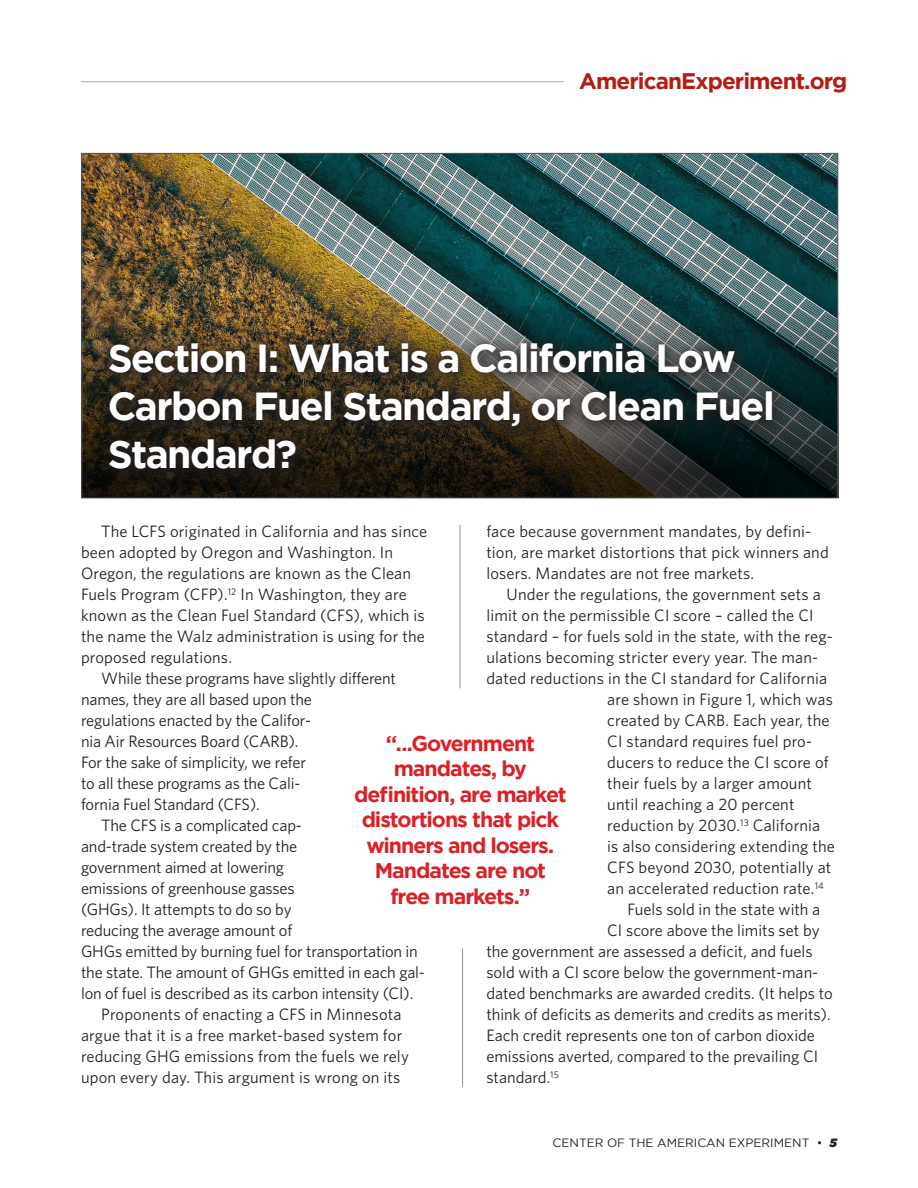
<style>
.page{position:relative;width:918px;height:1188px;background:#fff}
.page>*{position:absolute;margin:0;border:0;box-sizing:border-box;transform-origin:0 0}
.Normal_wrd_20{font:700 39px/48px "Gotham";letter-spacing:-.04em;color:#fff}
.t1{font:700 22.5px "Gotham";letter-spacing:-.04em;color:#b41d15}
.t2{font:700 21.3px/25.5px "Gotham";letter-spacing:-.05em;color:#da2128;text-align:center}
.Normal_wrd_20-2{font:16.5px/21px "Whitney";color:#231f20}
.t3{font:12px "Gotham";color:#231f20}
.s1{font-weight:900;font-style:italic}
</style>
<div class="page">
<hr style="left:81px;top:81px;width:483px;height:1px;background:#a8a9ad">
<hr style="left:460px;top:525px;width:1px;height:163px;background:#939598">
<img style="left:83px;top:155px;width:753px;height:90px">
<img style="left:83px;top:245px;width:753px;height:251px">
<div style="left:98px;top:332px;width:691px;height:153px;background:#231f20;opacity:.75"></div>
<hr style="left:462px;top:948px;width:1px;height:139px;background:#939598">
<h2 class="t1" style="left:579px;top:68px;width:270px">AmericanExperiment.org</h2>
<p class="Normal_wrd_20" style="left:108px;top:333px;width:669px">Section I: What is a California Low<br>Carbon Fuel Standard, or Clean Fuel<br>Standard?</p>
<p class="Normal_wrd_20-2" style="left:81px;top:520px;width:348px;text-indent:20px">The LCFS originated in California and has since been adopted by Oregon and Washington. In Oregon, the regulations are known as the Clean Fuels Program (CFP).<sup>12</sup> In Washington, they are known as the Clean Fuel Standard (CFS), which is the name the Walz administration is using for the proposed regulations.</p>
<p class="Normal_wrd_20-2" style="left:81px;top:667px;width:317px;text-indent:20px">While these programs have slightly different names, they are all based upon the<br>regulations enacted by the Califor-<br>nia Air Resources Board (CARB).<br>For the sake of simplicity, we refer<br>to all these programs as the Cali-<br>fornia Fuel Standard (CFS).</p>
<p class="Normal_wrd_20-2" style="left:81px;top:814px;width:345px;text-indent:20px">The CFS is a complicated cap-<br>and-trade system created by the<br>government aimed at lowering<br>emissions of greenhouse gasses<br>(GHGs). It attempts to do so by<br>reducing the average amount of<br>GHGs emitted by burning fuel for transportation in the state. The amount of GHGs emitted in each gal&shy;lon of fuel is described as its carbon intensity (CI).</p>
<p class="Normal_wrd_20-2" style="left:81px;top:1003px;width:329px;text-indent:20px">Proponents of enacting a CFS in Minnesota argue that it is a free market-based system for reducing GHG emissions from the fuels we rely upon every day. This argument is wrong on its</p>
<p class="Normal_wrd_20-2" style="left:486px;top:520px;width:344px">face because government mandates, by defini&shy;tion, are market distortions that pick winners and losers. Mandates are not free markets.</p>
<p class="Normal_wrd_20-2" style="left:507px;top:583px;width:316px">Under the regulations, the government sets a</p>
<p class="Normal_wrd_20-2" style="left:486px;top:604px;width:329px">limit on the permissible CI score – called the CI</p>
<p class="Normal_wrd_20-2" style="left:486px;top:625px;width:348px">standard – for fuels sold in the state, with the reg-</p>
<p class="Normal_wrd_20-2" style="left:486px;top:646px;width:333px">ulations becoming stricter every year. The man-</p>
<p class="Normal_wrd_20-2" style="left:486px;top:667px;width:342px">dated reductions in the CI standard for California</p>
<p class="Normal_wrd_20-2" style="left:607px;top:688px;width:227px">are shown in Figure 1, which was</p>
<p class="Normal_wrd_20-2" style="left:607px;top:709px;width:224px">created by CARB. Each year, the</p>
<p class="Normal_wrd_20-2" style="left:607px;top:730px;width:206px">CI standard requires fuel pro-</p>
<p class="Normal_wrd_20-2" style="left:607px;top:751px;width:223px">ducers to reduce the CI score of</p>
<p class="Normal_wrd_20-2" style="left:607px;top:772px;width:206px">their fuels by a larger amount</p>
<p class="Normal_wrd_20-2" style="left:607px;top:793px;width:189px">until reaching a 20 percent</p>
<p class="Normal_wrd_20-2" style="left:607px;top:814px;width:215px">reduction by 2030.<sup>13</sup> California</p>
<p class="Normal_wrd_20-2" style="left:607px;top:835px;width:229px">is also considering extending the</p>
<p class="Normal_wrd_20-2" style="left:607px;top:856px;width:226px">CFS beyond 2030, potentially at</p>
<p class="Normal_wrd_20-2" style="left:607px;top:877px;width:218px">an accelerated reduction rate.<sup>14</sup></p>
<p class="Normal_wrd_20-2" style="left:628px;top:898px;width:194px">Fuels sold in the state with a</p>
<p class="Normal_wrd_20-2" style="left:607px;top:919px;width:214px">CI score above the limits set by</p>
<p class="Normal_wrd_20-2" style="left:486px;top:940px;width:328px">the government are assessed a deficit, and fuels</p>
<p class="Normal_wrd_20-2" style="left:486px;top:961px;width:333px">sold with a CI score below the government-man-</p>
<p class="Normal_wrd_20-2" style="left:486px;top:982px;width:348px">dated benchmarks are awarded credits. (It helps to</p>
<p class="Normal_wrd_20-2" style="left:486px;top:1003px;width:346px">think of deficits as demerits and credits as merits).</p>
<p class="Normal_wrd_20-2" style="left:486px;top:1024px;width:330px">Each credit represents one ton of carbon dioxide</p>
<p class="Normal_wrd_20-2" style="left:486px;top:1045px;width:333px">emissions averted, compared to the prevailing CI</p>
<p class="Normal_wrd_20-2" style="left:486px;top:1066px;width:74px">standard.<sup>15</sup></p>
<p class="t2" style="left:354px;top:730px;width:214px">“...Government mandates, by definition, are market distortions that pick winners and losers.<br>Mandates are not free markets.”</p>
<p class="t3" style="left:553px;top:1136px;width:286px">CENTER OF THE AMERICAN EXPERIMENT • <span class="s1">5</span></p>
</div>
